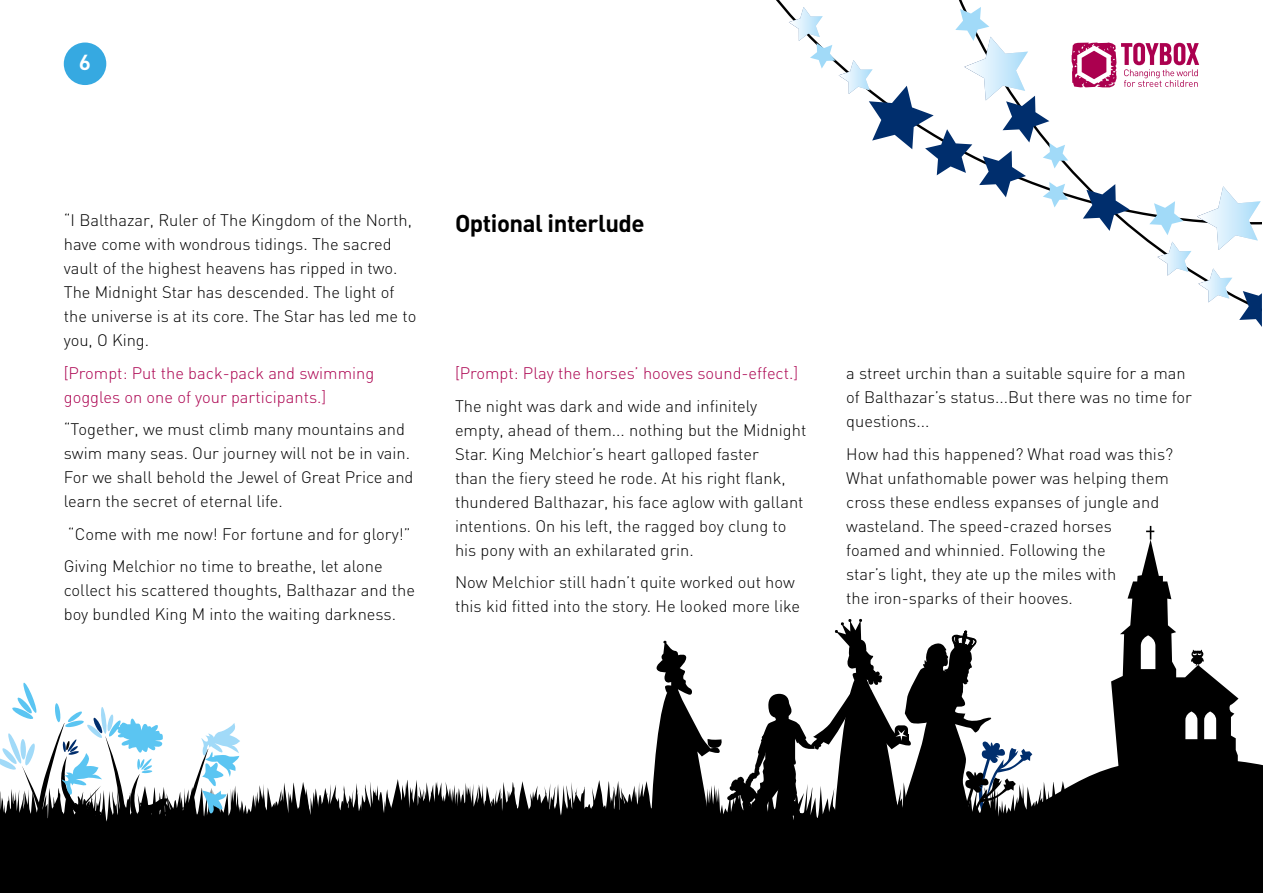
<style>
.page{position:relative;width:1263px;height:893px;background:#fff}
.page>*{position:absolute;margin:0;border:0;box-sizing:border-box;transform-origin:0 0}
.t1{font:24px "DIN Bold Alternate";letter-spacing:-.02em;color:#000}
.t2{font:21px "DIN Bold Alternate";color:#fff}
.t3{font:300 16.5px/24px "DIN";color:#000}
.t4{font:300 16.5px/24px "DIN";color:#ab004f}
</style>
<div class="page">
<svg style="left:789px;top:7px;width:473px;height:320px"></svg>
<svg style="left:263px;top:779px;width:388px;height:114px;fill:#000"></svg>
<svg style="left:240px;top:785px;width:302px;height:108px;background:#1c1c1c"></svg>
<svg style="left:0;top:682px;width:240px;height:211px"></svg>
<svg style="left:651px;top:526px;width:612px;height:367px"></svg>
<div style="left:64px;top:43px;width:42px;height:42px;background:#36a9e1;border-radius:50%"></div>
<p class="t2" style="left:79px;top:49px;width:13px">6</p>
<p class="t3" style="left:64px;top:207px;width:354px">“I Balthazar, Ruler of The Kingdom of the North, have come with wondrous tidings. The sacred vault of the highest heavens has ripped in two.<br>The Midnight Star has descended. The light of the universe is at its core. The Star has led me to you, O King.</p>
<p class="t4" style="left:64px;top:360px;width:312px">[Prompt: Put the back-pack and swimming goggles on one of your participants.]</p>
<p class="t3" style="left:64px;top:417px;width:351px">“Together, we must climb many mountains and swim many seas. Our journey will not be in vain.<br>For we shall behold the Jewel of Great Price and learn the secret of eternal life.</p>
<p class="t3" style="left:64px;top:517px;width:348px;line-height:32.5px">“Come with me now! For fortune and for glory!”<br>Giving Melchior no time to breathe, let alone</p>
<p class="t3" style="left:64px;top:578px;width:353px">collect his scattered thoughts, Balthazar and the boy bundled King M into the waiting darkness.</p>
<h1 class="t1" style="left:455px;top:207px;width:191px">Optional interlude</h1>
<p class="t4" style="left:455px;top:361px;width:345px">[Prompt: Play the horses’ hooves sound-effect.]</p>
<p class="t3" style="left:455px;top:393px;width:353px">The night was dark and wide and infinitely empty, ahead of them... nothing but the Midnight Star. King Melchior’s heart galloped faster<br>than the fiery steed he rode. At his right flank, thundered Balthazar, his face aglow with gallant intentions. On his left, the ragged boy clung to his pony with an exhilarated grin.</p>
<p class="t3" style="left:455px;top:570px;width:347px">Now Melchior still hadn’t quite worked out how this kid fitted into the story. He looked more like</p>
<p class="t3" style="left:846px;top:361px;width:347px">a street urchin than a suitable squire for a man of Balthazar’s status...But there was no time for questions...</p>
<p class="t3" style="left:846px;top:441px;width:328px">How had this happened? What road was this?<br>What unfathomable power was helping them cross these endless expanses of jungle and wasteland. The speed-crazed horses<br>foamed and whinnied. Following the<br>star’s light, they ate up the miles with<br>the iron-sparks of their hooves.</p>
</div>
